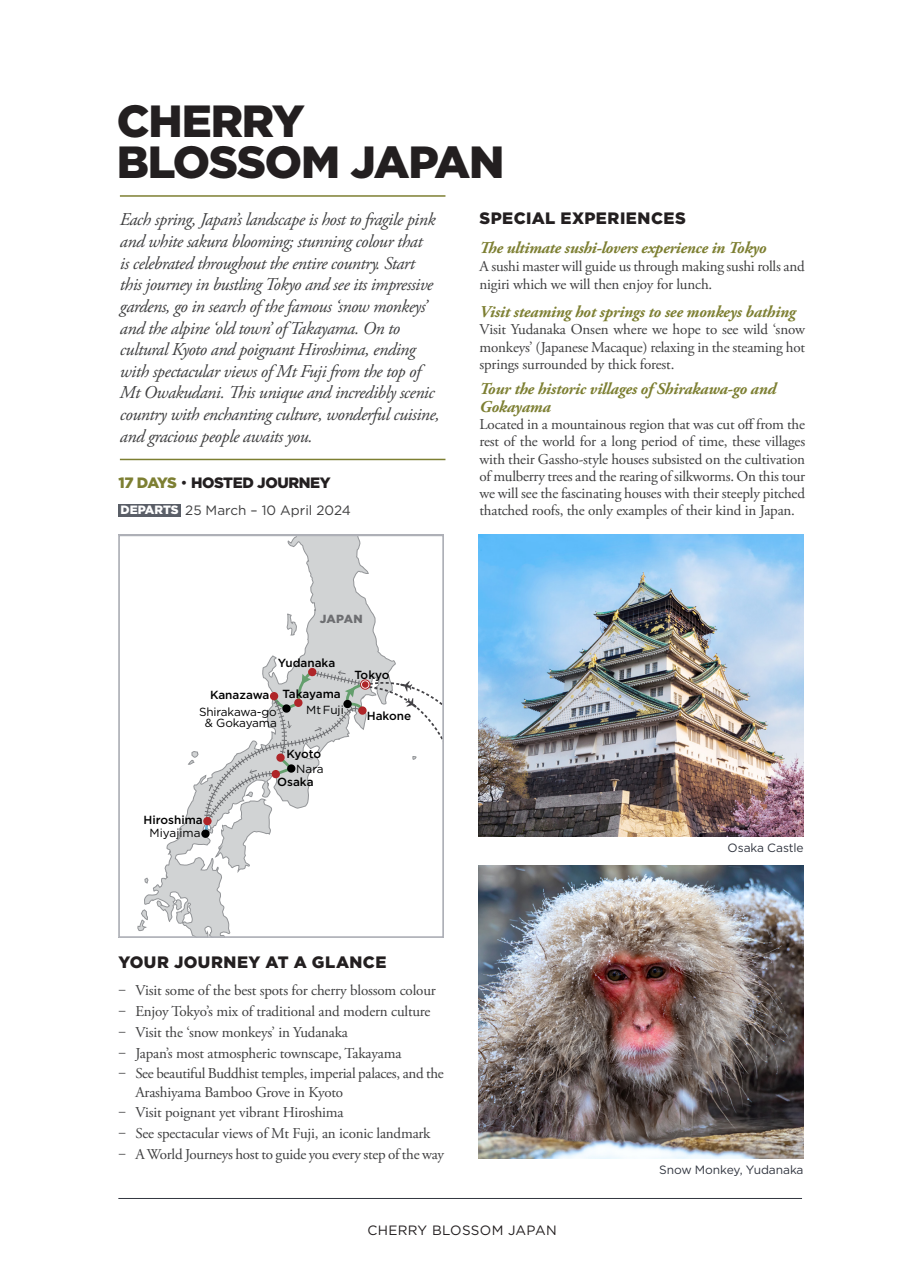
<style>
.page{position:relative;width:915px;height:1285px;background:#fff}
.page>*{position:absolute;margin:0;border:0;box-sizing:border-box;transform-origin:0 0}
.t1{font:700 45.15px/40.7px "Gotham";letter-spacing:-.025em;color:#000}
.t2{font:italic 18.15px/21.8px "Adobe Garamond Pro";letter-spacing:-.025em;color:#414042}
.t3{font:italic 18px/21.6px "Adobe Garamond Pro";letter-spacing:-.025em;color:#3e3e3f}
.t4{font:italic 700 16.65px/28.5px "Adobe Garamond Pro";letter-spacing:-.015em;color:#7d8032}
.body{font:italic 700 16.5px/18px "Adobe Garamond Pro";letter-spacing:-.015em;color:#7d7f32}
.body-2{font:900 16.5px "Gotham";letter-spacing:.03em;color:#231f20}
.t5{font:15.15px/21px "Adobe Garamond Pro";letter-spacing:-.015em;color:#414042}
.body-3{font:15px/17.2px "Adobe Garamond Pro";letter-spacing:-.015em;color:#3e3e3f}
.t6{font:900 15px "Gotham";letter-spacing:-.025em;color:#231f20}
.t7{font:13.5px "Gotham";color:#3e3e3f}
.t8{font:13.5px "Gotham";letter-spacing:.025em;color:#231f20}
.t9{font:13.5px "Gotham";letter-spacing:.025em;color:#000}
.t10{font:13.5px "Gotham";color:#414042}
.t11{font:12px "Gotham";letter-spacing:-.005em;color:#343741}
.t12{font:12px "Gotham";letter-spacing:-.005em;color:#323640}
.t13{font:900 12px "Gotham";color:#fff}
.t14{font:500 11.7px "Gotham";color:#000}
.t15{font:11.7px/10.9px "Gotham";letter-spacing:-.01em;color:#000;text-align:center}
.t16{font:900 11.7px "Gotham";letter-spacing:.01em;color:#6d6e71}
.s1{font-family:"Gotham";font-style:normal;color:#000}
.s2{color:#7d7f32}
.s3{font-weight:400}
</style>
<div class="page">
<hr style="left:120px;top:195px;width:325px;height:2px;background:#7d7f32">
<hr style="left:120px;top:458px;width:325px;height:2px;background:#7d7f32">
<svg style="left:137px;top:537px;width:304px;height:397px"></svg>
<div style="left:118px;top:534px;width:326px;height:403px;border:2px solid #aeb0b7"></div>
<img style="left:478px;top:534px;width:325px;height:302px">
<img style="left:478px;top:865px;width:325px;height:293px">
<div style="left:118px;top:503px;width:62px;height:13px;background:#5a5e67"></div>
<hr style="left:118px;top:1197px;width:683px;height:1px;background:#323640">
<p class="t1" style="left:115px;top:97px;width:392px">CHERRY<br>BLOSSOM JAPAN</p>
<p class="t2" style="left:118px;top:207px;width:323px">Each spring, Japan’s landscape is host to fragile pink and white sakura blooming; stunning colour that<br>is celebrated throughout the entire country. Start this journey in bustling Tokyo and see its impressive gardens, go in search of the famous ‘snow monkeys’ and the alpine ‘old town’ of Takayama. On to cultural Kyoto and poignant Hiroshima, ending with spectacular views of Mt Fuji from the top of Mt Owakudani. This unique and incredibly scenic country with enchanting culture, wonderful cuisine, and gracious people awaits you.</p>
<p class="t4" style="left:479px;top:203px;width:290px"><span class="s1">SPECIAL EXPERIENCES<br></span>The ultimate sushi-lovers experience in Tokyo</p>
<p class="t5" style="left:479px;top:255px;width:328px;line-height:18.1px">A sushi master will guide us through making sushi rolls and nigiri which we will then enjoy for lunch.</p>
<p class="t4" style="left:479px;top:296px;width:319px">Visit steaming hot springs to see monkeys bathing</p>
<p class="t5" style="left:479px;top:319px;width:328px;line-height:17.4px;text-align:justify">Visit Yudanaka Onsen where we hope to see wild ‘snow monkeys’ (Japanese Macaque) relaxing in the steaming hot springs surrounded by thick forest.</p>
<p class="t3" style="left:120px;top:209px;width:317px">Each spring, Japan’s landscape is host to fragile pink and white sakura blooming; stunning colour that is celebrated throughout the entire country. Start this journey in bustling Tokyo and see its impressive</p>
<p class="body-2" style="left:479px;top:209px;width:208px">SPECIAL EXPERIENCES</p>
<p class="body" style="left:479px;top:239px;width:288px">The ultimate sushi-lovers experience in Tokyo</p>
<p class="body-3" style="left:479px;top:257px;width:326px;line-height:18px">A sushi master will guide us through making sushi rolls and nigiri which we will then enjoy for lunch.</p>
<p class="body" style="left:479px;top:303px;width:317px">Visit steaming hot springs to see monkeys bathing</p>
<p class="body-3" style="left:479px;top:321px;width:327px;text-align:justify">Visit Yudanaka Onsen where we hope to see wild ‘snow monkeys’ (Japanese Macaque) relaxing in the steaming hot springs surrounded by thick forest.</p>
<p class="body" style="left:479px;top:380px;width:298px">Tour the historic villages of Shirakawa-go and<br>Gokayama</p>
<p class="body-3" style="left:479px;top:416px;width:327px;text-align:justify">Located in a mountainous region that was cut off from the rest of the world for a long period of time, these villages with their Gassho-style houses subsisted on the cultivation of mulberry trees and the rearing of silkworms. On this tour we will see the fascinating houses with their steeply pitched thatched roofs, the only examples of their kind in Japan.</p>
<p class="t5" style="left:746px;top:413px;width:62px">f om the</p>
<p class="t5" style="left:773px;top:430px;width:35px">illages</p>
<p class="t5" style="left:767px;top:447px;width:40px">ivation</p>
<p class="t5" style="left:772px;top:465px;width:36px">is tour</p>
<p class="t5" style="left:771px;top:482px;width:36px">itched</p>
<p class="t5" style="left:771px;top:499px;width:26px">pan.</p>
<p class="t6" style="left:118px;top:474px;width:214px"><span class="s2">17 DAYS</span> <span class="s3">•</span> HOSTED JOURNEY</p>
<p class="t13" style="left:120px;top:503px;width:60px">DEPARTS</p>
<p class="t7" style="left:185px;top:502px;width:167px">25 March – 10 April 2024</p>
<p class="t10" style="left:192px;top:501px;width:10px">6</p>
<p class="t10" style="left:266px;top:501px;width:81px">1 April 2022</p>
<p class="t16" style="left:320px;top:611px;width:44px">JAPAN</p>
<p class="t14" style="left:278px;top:656px;width:59px">Yudanaka</p>
<p class="t14" style="left:210px;top:688px;width:61px">Kanazawa</p>
<p class="t14" style="left:282px;top:686px;width:60px">Takayama</p>
<p class="t15" style="left:199px;top:706px;width:79px">Shirakawa-go &amp; Gokayama</p>
<p class="t15" style="left:306px;top:704px;width:39px">MtFuji</p>
<p class="t14" style="left:143px;top:813px;width:61px">Hiroshima</p>
<p class="t15" style="left:149px;top:827px;width:52px">Miyajima</p>
<p class="t14" style="left:286px;top:746px;width:36px">Kyoto</p>
<p class="t14" style="left:277px;top:775px;width:38px">Osaka</p>
<p class="t15" style="left:296px;top:762px;width:29px">Nara</p>
<p class="t14" style="left:354px;top:668px;width:36px">Tokyo</p>
<p class="t14" style="left:367px;top:708px;width:46px">Hakone</p>
<p class="body-2" style="left:118px;top:952px;width:269px">YOUR JOURNEY AT A GLANCE</p>
<p class="body-3" style="left:118px;top:981px;width:319px">‒ Visit some of the best spots for cherry blossom colour</p>
<p class="body-3" style="left:118px;top:1002px;width:313px">‒ Enjoy Tokyo’s mix of traditional and modern culture</p>
<p class="body-3" style="left:118px;top:1023px;width:231px">‒ Visit the ‘snow monkeys’ in Yudanaka</p>
<p class="body-3" style="left:118px;top:1044px;width:284px">‒ Japan’s most atmospheric townscape, Takayama</p>
<p class="body-3" style="left:135px;top:1065px;width:310px;line-height:18px;text-indent:-17px">‒ See beautiful Buddhist temples, imperial palaces, and the<br>Arashiyama Bamboo Grove in Kyoto</p>
<p class="body-3" style="left:118px;top:1104px;width:226px">‒ Visit poignant yet vibrant Hiroshima</p>
<p class="body-3" style="left:118px;top:1125px;width:313px">‒ See spectacular views of Mt Fuji, an iconic landmark</p>
<p class="body-3" style="left:118px;top:1146px;width:327px">‒ A World Journeys host to guide you every step of the way</p>
<p class="t5" style="left:117px;top:1083px;width:328px;text-indent:17px">Arashiyama Bamboo Grove in Kyoto<br>‒ Visit poignant yet vibrant Hiroshima<br>‒ See spectacular views of Mt Fuji, an iconic landmark<br>‒ A World Journeys host to guide you every step of the way</p>
<p class="t8" style="left:367px;top:1222px;width:191px">CHERRY BLOSSOM JAPAN</p>
<p class="t9" style="left:367px;top:1224px;width:192px">CHERRY BLOSSOM JAPAN</p>
<p class="t12" style="left:727px;top:841px;width:77px">Osaka Castle</p>
<p class="t11" style="left:729px;top:841px;width:78px">Osaka Castle</p>
<p class="t12" style="left:659px;top:1162px;width:146px">Snow Monkey, Yudanaka</p>
<p class="t11" style="left:660px;top:1164px;width:147px">Snow Monkey, Yudanaka</p>
</div>
